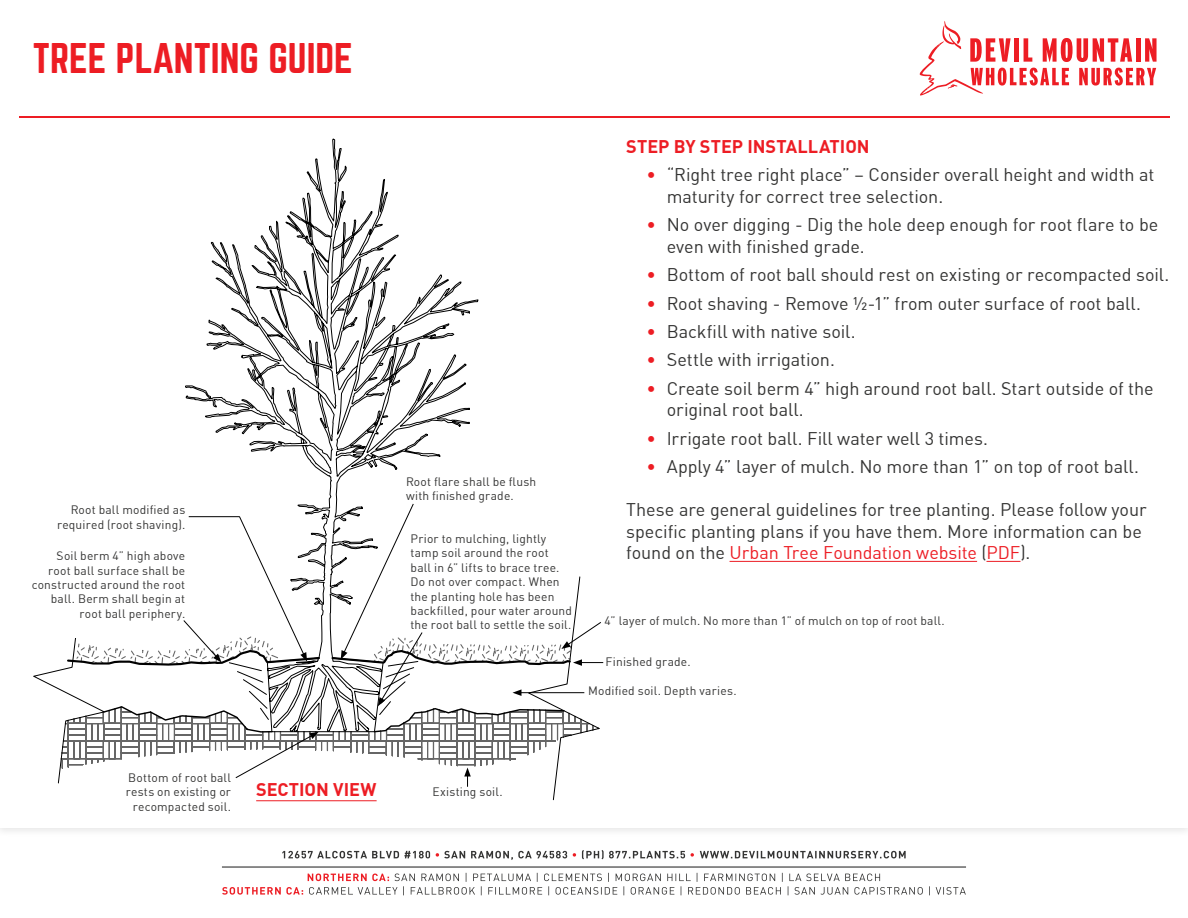
<style>
.page{position:relative;width:1188px;height:918px;background:#fff}
.page>*{position:absolute;margin:0;border:0;box-sizing:border-box;transform-origin:0 0}
.t1{font:37.5px "Norwester";color:#ed1d24}
.t2{font:18px/21.6px "DIN";letter-spacing:-.005em;color:#343433}
.t3{font:700 18px "DIN";color:#ed1d24}
.t4{font:12px/14.4px "DIN";letter-spacing:.015em;color:#343433;text-align:right}
.s1{color:#ed1d24}
</style>
<div class="page">
<hr style="left:222px;top:866px;width:744px;height:2px;background:#343433">
<svg style="left:222px;top:873px;width:744px;height:22px"></svg>
<svg style="left:691px;top:853px;width:3px;height:4px"></svg>
<svg style="left:582px;top:850px;width:103px;height:9px"></svg>
<svg style="left:573px;top:853px;width:3px;height:4px"></svg>
<svg style="left:436px;top:851px;width:131px;height:9px"></svg>
<svg style="left:282px;top:851px;width:148px;height:7px"></svg>
<svg style="left:700px;top:851px;width:206px;height:7px"></svg>
<hr style="left:19px;top:116px;width:1150px;height:2px;background:#ed1d24">
<svg style="left:919px;top:21px;width:238px;height:75px"></svg>
<svg style="left:185px;top:138px;width:294px;height:365px"></svg>
<hr style="left:730px;top:561px;width:247px;height:1px;background:#ed1d24">
<hr style="left:986px;top:561px;width:34px;height:1px;background:#ed1d24">
<hr style="left:256px;top:800px;width:121px;height:1px;background:#ed1d24">
<svg style="left:36px;top:503px;width:567px;height:284px"></svg>
<h1 class="t1" style="left:33px;top:40px;width:322px">TREE PLANTING GUIDE</h1>
<p class="t4" style="left:57px;top:503px;width:130px">Root ball modified as required (root shaving).</p>
<p class="t4" style="left:32px;top:548px;width:155px">Soil berm 4” high above root ball surface shall be constructed around the root ball. Berm shall begin at root ball periphery.</p>
<p class="t4" style="left:406px;top:474px;width:132px;text-align:left">Root flare shall be flush with finished grade.</p>
<p class="t4" style="left:411px;top:531px;width:163px;text-align:left">Prior to mulching, lightly tamp soil around the root ball in 6” lifts to brace tree.<br>Do not over compact. When the planting hole has been backfilled, pour water around the root ball to settle the soil.</p>
<p class="t3" style="left:626px;top:135px;width:245px">STEP BY STEP INSTALLATION</p>
<p class="t2" style="left:667px;top:164px;width:489px;text-indent:-20px"><span class="s1">•</span> “Right tree right place” – Consider overall height and width at maturity for correct tree selection.</p>
<p class="t2" style="left:667px;top:214px;width:493px;text-indent:-20px"><span class="s1">•</span> No over digging - Dig the hole deep enough for root flare to be even with finished grade.</p>
<p class="t2" style="left:647px;top:264px;width:524px"><span class="s1">•</span> Bottom of root ball should rest on existing or recompacted soil.</p>
<p class="t2" style="left:647px;top:292px;width:496px"><span class="s1">•</span> Root shaving - Remove ½-1” from outer surface of root ball.</p>
<p class="t2" style="left:647px;top:320px;width:211px"><span class="s1">•</span> Backfill with native soil.</p>
<p class="t2" style="left:647px;top:349px;width:190px"><span class="s1">•</span> Settle with irrigation.</p>
<p class="t2" style="left:667px;top:377px;width:488px;text-indent:-20px"><span class="s1">•</span> Create soil berm 4” high around root ball. Start outside of the original root ball.</p>
<p class="t2" style="left:647px;top:427px;width:343px"><span class="s1">•</span> Irrigate root ball. Fill water well 3 times.</p>
<p class="t2" style="left:647px;top:455px;width:494px"><span class="s1">•</span> Apply 4” layer of mulch. No more than 1” on top of root ball.</p>
<p class="t2" style="left:626px;top:499px;width:522px">These are general guidelines for tree planting. Please follow your specific planting plans if you have them. More information can be found on the <span class="s1">Urban Tree Foundation website</span> (<span class="s1">PDF</span>).</p>
<p class="t4" style="left:604px;top:614px;width:342px">4” layer of mulch. No more than 1” of mulch on top of root ball.</p>
<p class="t4" style="left:606px;top:654px;width:87px">Finished grade.</p>
<p class="t4" style="left:588px;top:683px;width:150px">Modified soil. Depth varies.</p>
<p class="t4" style="left:126px;top:770px;width:107px;text-align:center">Bottom of root ball rests on existing or recompacted soil.</p>
<p class="t3" style="left:256px;top:778px;width:122px">SECTION VIEW</p>
<p class="t4" style="left:432px;top:785px;width:72px">Existing soil.</p>
</div>
